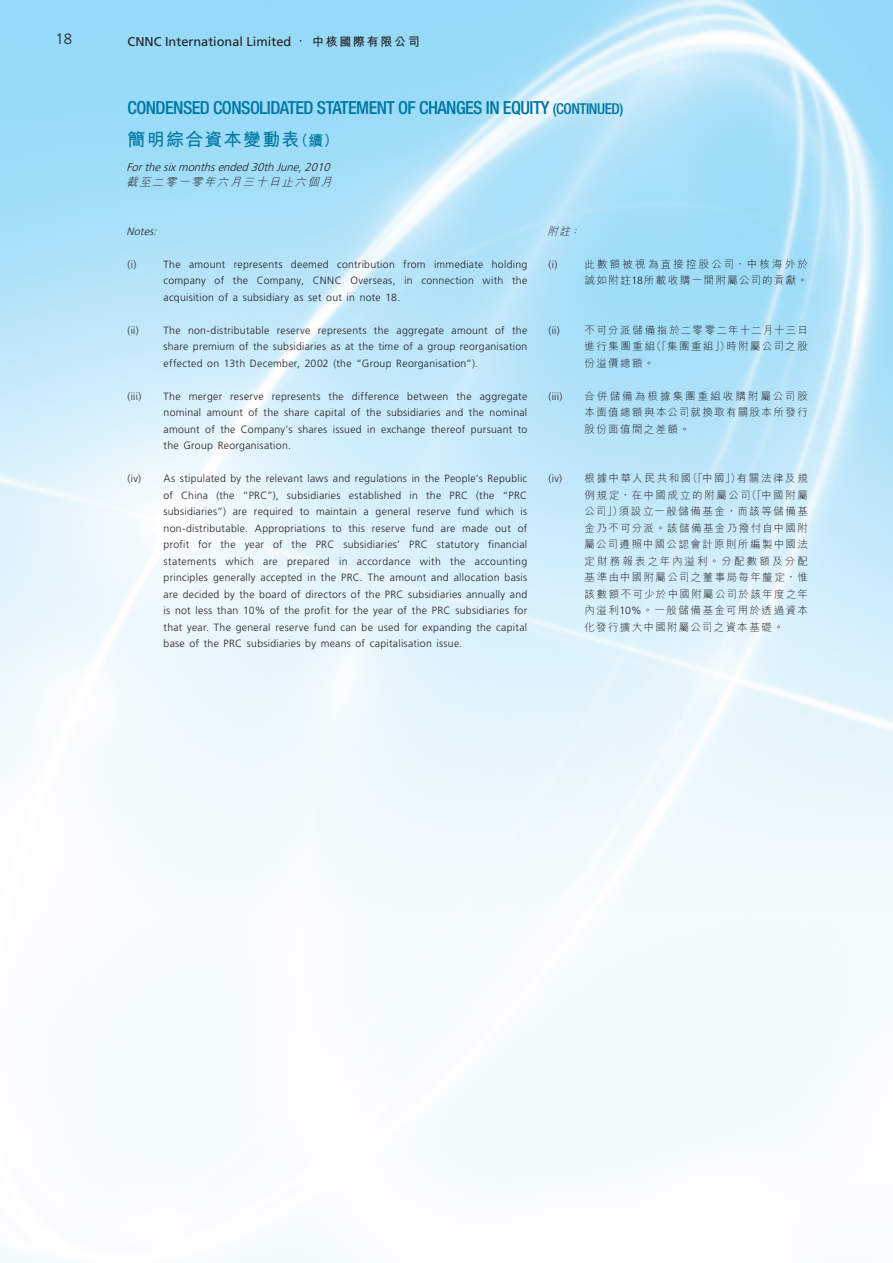
<style>
.page{position:relative;width:893px;height:1263px;background:#fff}
.page>*{position:absolute;margin:0;border:0;box-sizing:border-box;transform-origin:0 0}
.t1{font:500 condensed 18px "Helvetica Neue LT Std";letter-spacing:-.03em;color:#0076a3}
.t2{font:18px "M Hei HK Bold E Ten B5 H";letter-spacing:.07em;color:#0076a3}
.t3{font:300 15px "Frutiger LT Std";color:#231f20}
.t4{font:12.75px "Frutiger LT Std";color:#231f20}
.t5{font:italic 300 11.25px "Frutiger LT Std";color:#231f20}
.t6{font:italic 11.25px "M Hei HK Light E Ten B5 H";color:#231f20}
.t7{font:300 10.5px/16.5px "Frutiger LT Std";letter-spacing:.025em;color:#231f20;text-align:justify}
.t8{font:10.5px/16.5px "M Hei HK Light E Ten B5 H";letter-spacing:.14em;color:#231f20;text-align:justify}
.t9{font:italic 300 10.5px "Frutiger LT Std";color:#231f20}
.t10{font:italic 10.5px "M Hei HK Light E Ten B5 H";color:#231f20}
.s1{font-weight:300;font-size:16.5px}
.s2{font-family:"M Hei HK Bold E Ten B5 H";font-size:12px}
.s3{font-size:15px}
.s4{font-family:"Frutiger LT Std";font-weight:300}
</style>
<div class="page">
<h2 class="t3" style="left:55px;top:33px;width:18px">18</h2>
<p class="t4" style="left:128px;top:36px;width:294px">CNNC International Limited <span class="s1">·</span> <span class="s2">中核國際有限公司</span></p>
<h1 class="t1" style="left:128px;top:97px;width:497px">CONDENSED CONSOLIDATED STATEMENT OF CHANGES IN EQUITY <span class="s3">(CONTINUED)</span></h1>
<h1 class="t2" style="left:128px;top:132px;width:212px">簡明綜合資本變動表<span class="s3">（續）</span></h1>
<p class="t5" style="left:126px;top:162px;width:208px">Forthe sixmonthsended 30th June,2010</p>
<p class="t6" style="left:126px;top:177px;width:210px">截至二零一零年六月三十日止六個月</p>
<p class="t9" style="left:126px;top:227px;width:34px">Notes:</p>
<p class="t7" style="left:128px;top:257px;width:10px">(i)</p>
<p class="t7" style="left:164px;top:257px;width:365px">The amount represents deemed contribution from immediate holding company of the Company, CNNC Overseas, in connection with the acquisition of a subsidiary as set out in note 18.</p>
<p class="t7" style="left:128px;top:323px;width:13px">(ii)</p>
<p class="t7" style="left:164px;top:323px;width:365px">The non-distributable reserve represents the aggregate amount of the share premium of the subsidiaries as at the time of a group reorganisation effected on 13th December, 2002 (the “Group Reorganisation”).</p>
<p class="t7" style="left:128px;top:389px;width:15px">(iii)</p>
<p class="t7" style="left:164px;top:389px;width:365px">The merger reserve represents the difference between the aggregate nominal amount of the share capital of the subsidiaries and the nominal amount of the Company’s shares issued in exchange thereof pursuant to the Group Reorganisation.</p>
<p class="t7" style="left:128px;top:471px;width:15px">(iv)</p>
<p class="t7" style="left:164px;top:471px;width:365px">As stipulated by the relevant laws and regulations in the People’s Republic of China (the “PRC”), subsidiaries established in the PRC (the “PRC subsidiaries”) are required to maintain a general reserve fund which is non-distributable. Appropriations to this reserve fund are made out of profit for the year of the PRC subsidiaries’ PRC statutory financial statements which are prepared in accordance with the accounting principles generally accepted in the PRC. The amount and allocation basis are decided by the board of directors of the PRC subsidiaries annually and is not less than 10% of the profit for the year of the PRC subsidiaries for that year. The general reserve fund can be used for expanding the capital base of the PRC subsidiaries by means of capitalisation issue.</p>
<p class="t10" style="left:547px;top:227px;width:37px">附註：</p>
<p class="t7" style="left:549px;top:257px;width:10px">(i)</p>
<p class="t8" style="left:585px;top:257px;width:225px">此數額被視為直接控股公司，中核海外於誠如附註<span class="s4">18</span>所載收購一間附屬公司的貢獻。</p>
<p class="t7" style="left:549px;top:323px;width:13px">(ii)</p>
<p class="t8" style="left:585px;top:323px;width:225px">不可分派儲備指於二零零二年十二月十三日進行集團重組（「集團重組」）時附屬公司之股份溢價總額。</p>
<p class="t7" style="left:549px;top:389px;width:15px">(iii)</p>
<p class="t8" style="left:585px;top:389px;width:225px">合併儲備為根據集團重組收購附屬公司股本面值總額與本公司就換取有關股本所發行股份面值間之差額。</p>
<p class="t7" style="left:549px;top:471px;width:15px">(iv)</p>
<p class="t8" style="left:585px;top:471px;width:225px">根據中華人民共和國（「中國」）有關法律及規例規定，在中國成立的附屬公司（「中國附屬公司」）須設立一般儲備基金，而該等儲備基金乃不可分派。該儲備基金乃撥付自中國附屬公司遵照中國公認會計原則所編製中國法定財務報表之年內溢利。分配數額及分配基準由中國附屬公司之董事局每年釐定，惟該數額不可少於中國附屬公司於該年度之年內溢利<span class="s4">10%</span>。一般儲備基金可用於透過資本化發行擴大中國附屬公司之資本基礎。</p>
</div>
